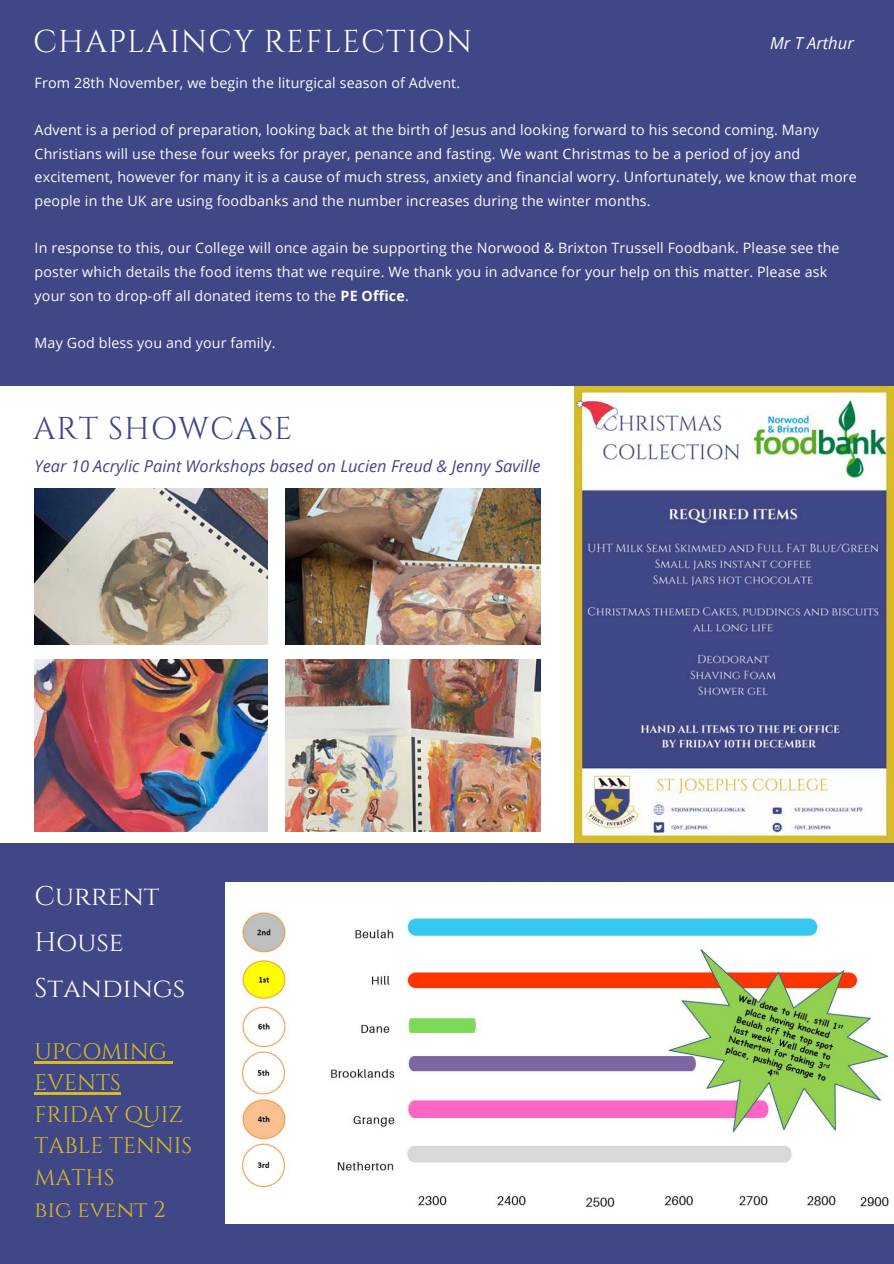
<style>
.page{position:relative;width:894px;height:1264px;background:#fff}
.page>*{position:absolute;margin:0;border:0;box-sizing:border-box;transform-origin:0 0}
.t1{font:31.5px "Cinzel";letter-spacing:.03em;color:#fdfcfc}
.t2{font:31.5px "Cinzel";letter-spacing:.03em;color:#3f4786}
.t3{font:27px/46.2px "Cinzel";color:#fffff6}
.t4{font:22.5px "Cinzel";color:#d7ba29}
.t5{font:italic 16.5px "Open Sans";color:#fdfcfc}
.t6{font:italic 16.35px "Open Sans";color:#3f4786}
.t7{font:14.25px/23.7px "Open Sans";letter-spacing:.01em;color:#fdfcfc}
.s1{font-weight:700}
</style>
<div class="page">
<div style="left:0;top:0;width:893px;height:1263px;background:#3f4786"></div>
<img style="left:573px;top:386px;width:320px;height:456px">
<div style="left:0;top:386px;width:573px;height:456px;background:#fff"></div>
<img style="left:285px;top:660px;width:255px;height:171px">
<img style="left:285px;top:488px;width:255px;height:157px">
<img style="left:35px;top:488px;width:233px;height:157px">
<img style="left:35px;top:660px;width:233px;height:171px">
<img style="left:225px;top:882px;width:668px;height:341px">
<hr style="left:35px;top:1061px;width:132px;height:2px;background:#d7ba29">
<hr style="left:35px;top:1092px;width:86px;height:2px;background:#d7ba29">
<p class="t1" style="left:33px;top:22px;width:440px">CHAPLAINCY REFLECTION</p>
<p class="t5" style="left:769px;top:31px;width:85px">Mr T Arthur</p>
<p class="t7" style="left:35px;top:70px;width:427px">From 28th November, we begin the liturgical season of Advent.</p>
<p class="t7" style="left:35px;top:118px;width:823px">Advent is a period of preparation, looking back at the birth of Jesus and looking forward to his second coming. Many Christians will use these four weeks for prayer, penance and fasting. We want Christmas to be a period of joy and excitement, however for many it is a cause of much stress, anxiety and financial worry. Unfortunately, we know that more people in the UK are using foodbanks and the number increases during the winter months.</p>
<p class="t7" style="left:35px;top:236px;width:806px">In response to this, our College will once again be supporting the Norwood &amp; Brixton Trussell Foodbank. Please see the poster which details the food items that we require. We thank you in advance for your help on this matter. Please ask your son to drop-off all donated items to the <span class="s1">PE Office</span>.</p>
<p class="t7" style="left:35px;top:330px;width:242px">May God bless you and your family.</p>
<p class="t2" style="left:33px;top:408px;width:261px">ART SHOWCASE</p>
<p class="t6" style="left:35px;top:455px;width:507px">Year 10 Acrylic Paint Workshops based on Lucien Freud &amp; Jenny Saville</p>
<p class="t3" style="left:35px;top:873px;width:126px">Current</p>
<p class="t3" style="left:35px;top:920px;width:152px">House<br>Standings</p>
<p class="t4" style="left:35px;top:1036px;width:134px">UPCOMING</p>
<p class="t4" style="left:35px;top:1068px;width:88px">EVENTS</p>
<p class="t4" style="left:35px;top:1099px;width:150px">FRIDAY QUIZ</p>
<p class="t4" style="left:35px;top:1131px;width:159px">TABLE TENNIS</p>
<p class="t4" style="left:35px;top:1163px;width:81px">MATHS</p>
<p class="t4" style="left:35px;top:1194px;width:132px">big event 2</p>
</div>
